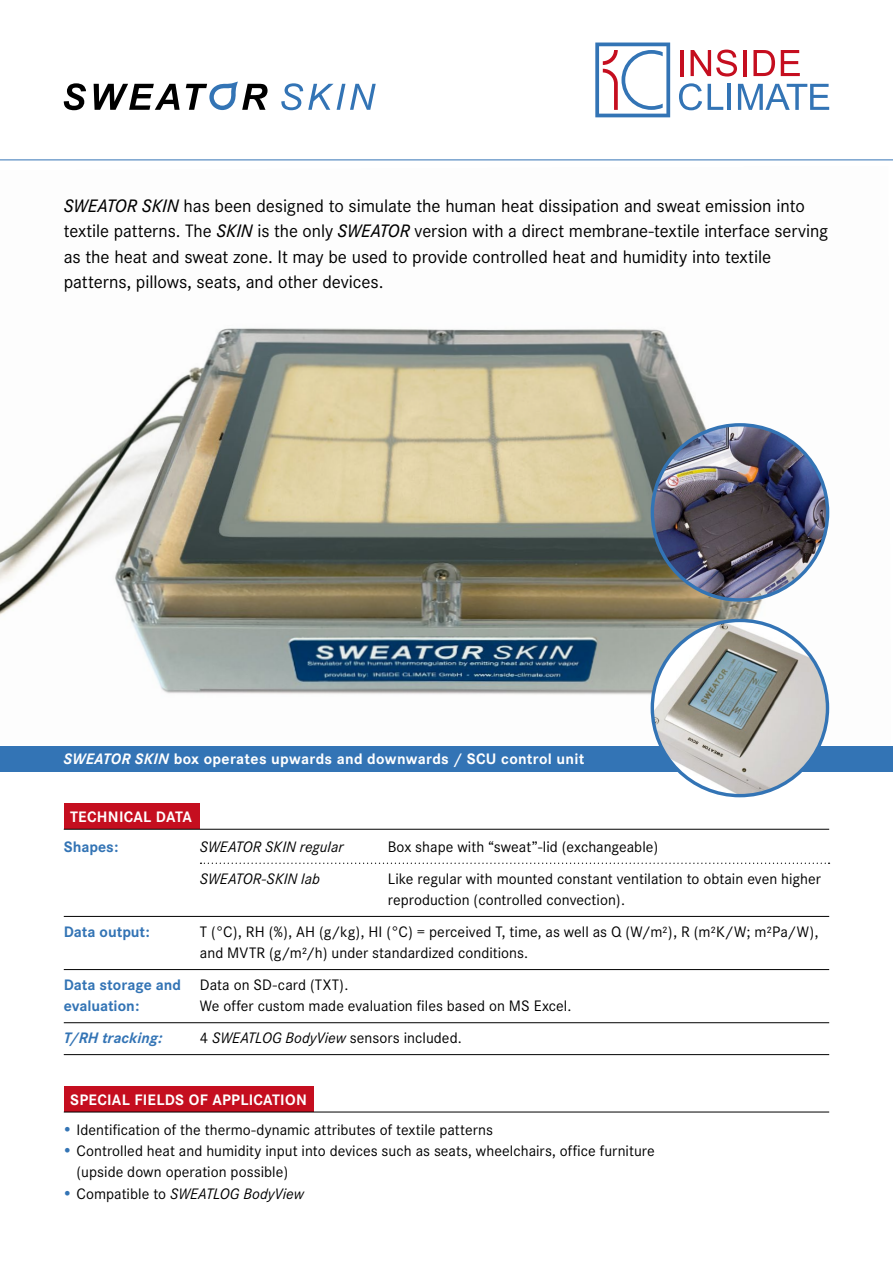
<style>
.page{position:relative;width:893px;height:1263px;background:#fff}
.page>*{position:absolute;margin:0;border:0;box-sizing:border-box;transform-origin:0 0}
.t1{font:18.75px/25.5px "Corporate S";letter-spacing:-.005em;color:#000}
.t2{font:15.75px/21.3px "Corporate S";color:#000}
.t3{font:700 15.75px "Corporate S";letter-spacing:.015em;color:#fff}
.t4{font:italic 15.75px "Corporate S";color:#000}
.t5{font:700 15.75px/21.3px "Corporate S";letter-spacing:-.005em;color:#3374b5}
.t6{font:italic 700 15.75px "Corporate S";color:#3374b5}
.s1{font-weight:500;font-style:italic}
.s2{font-style:italic}
.s3{font-weight:400;color:#000}
.s4{color:#3374b5}
.s5{font-style:normal}
</style>
<div class="page">
<img style="left:0;top:328px;width:830px;height:417px">
<svg style="left:595px;top:43px;width:75px;height:74px"></svg>
<svg style="left:679px;top:83px;width:23px;height:27px"></svg>
<svg style="left:708px;top:84px;width:15px;height:26px"></svg>
<hr style="left:727px;top:84px;width:4px;height:26px;background:#3374b5">
<svg style="left:738px;top:84px;width:91px;height:26px"></svg>
<hr style="left:680px;top:50px;width:4px;height:26px;background:#c50e1f">
<svg style="left:691px;top:50px;width:46px;height:27px"></svg>
<hr style="left:743px;top:50px;width:4px;height:26px;background:#c50e1f">
<svg style="left:753px;top:50px;width:22px;height:26px"></svg>
<svg style="left:781px;top:50px;width:19px;height:26px"></svg>
<hr style="left:0;top:159px;width:893px;height:1px;background:#3374b5">
<div style="left:0;top:746px;width:893px;height:26px;background:#3374b5"></div>
<div style="left:64px;top:1086px;width:249px;height:26px;background:#c50e1f"></div>
<hr style="left:64px;top:1111px;width:765px;height:1px;background:#000">
<div style="left:64px;top:804px;width:135px;height:25px;background:#c50e1f"></div>
<hr style="left:64px;top:829px;width:765px;height:1px;background:#000">
<hr style="left:64px;top:969px;width:765px;height:1px;background:#000">
<hr style="left:64px;top:1022px;width:765px;height:1px;background:#000">
<hr style="left:64px;top:1054px;width:765px;height:1px;background:#000">
<hr style="left:64px;top:916px;width:765px;height:1px;background:#000">
<svg style="left:200px;top:863px;width:629px;height:1px"></svg>
<svg style="left:281px;top:83px;width:95px;height:27px"></svg>
<svg style="left:64px;top:82px;width:204px;height:28px"></svg>
<img style="left:652px;top:621px;width:175px;height:175px;border-radius:86px">
<img style="left:652px;top:425px;width:176px;height:175px;border-radius:88px">
<p class="t1" style="left:64px;top:193px;width:766px"><span class="s1">SWEATOR SKIN</span> has been designed to simulate the human heat dissipation and sweat emission into textile patterns. The <span class="s1">SKIN</span> is the only <span class="s1">SWEATOR</span> version with a direct membrane-textile interface serving as the heat and sweat zone. It may be used to provide controlled heat and humidity into textile patterns, pillows, seats, and other devices.</p>
<p class="t3" style="left:64px;top:750px;width:414px"><span class="s2">SWEATOR SKIN</span> box operates upwards and downwards / SCU</p>
<p class="t3" style="left:501px;top:750px;width:85px">control unit</p>
<p class="t3" style="left:70px;top:808px;width:123px">Technical data</p>
<p class="t5" style="left:64px;top:836px;width:56px">Shapes:</p>
<p class="t4" style="left:200px;top:837px;width:145px">SWEATOR SKIN regular</p>
<p class="t2" style="left:388px;top:836px;width:272px">Box shape with “sweat”-lid (exchangeable)</p>
<p class="t4" style="left:200px;top:869px;width:122px">SWEATOR-SKIN lab</p>
<p class="t2" style="left:388px;top:868px;width:435px">Like regular with mounted constant ventilation to obtain even higher reproduction (controlled convection).</p>
<p class="t5" style="left:64px;top:921px;width:88px">Data output:</p>
<p class="t2" style="left:200px;top:921px;width:620px">T (°C), RH (%), AH (g/kg), HI (°C) = perceived T, time, as well as Q (W/m²), R (m²K/W; m²Pa/W), and MVTR (g/m²/h) under standardized conditions.</p>
<p class="t5" style="left:64px;top:974px;width:286px">Data storage and <span class="s3">Data on SD-card (TXT). </span>evaluation:</p>
<p class="t2" style="left:200px;top:995px;width:373px">We offer custom made evaluation files based on MS Excel.</p>
<p class="t6" style="left:64px;top:1029px;width:100px">T/RH tracking:</p>
<p class="t2" style="left:200px;top:1027px;width:263px">4 <span class="s2">SWEATLOG BodyView</span> sensors included.</p>
<p class="t3" style="left:70px;top:1090px;width:238px">Special Fields of application</p>
<p class="t2" style="left:64px;top:1119px;width:431px"><span class="s4">•</span> Identification of the thermo-dynamic attributes of textile patterns</p>
<p class="t2" style="left:77px;top:1140px;width:580px;text-indent:-13px"><span class="s4">•</span> Controlled heat and humidity input into devices such as seats, wheelchairs, office furniture (upside down operation possible)</p>
<p class="t4" style="left:64px;top:1184px;width:242px"><span class="s4">•</span> <span class="s5">Compatible to</span> SWEATLOG BodyView</p>
</div>
